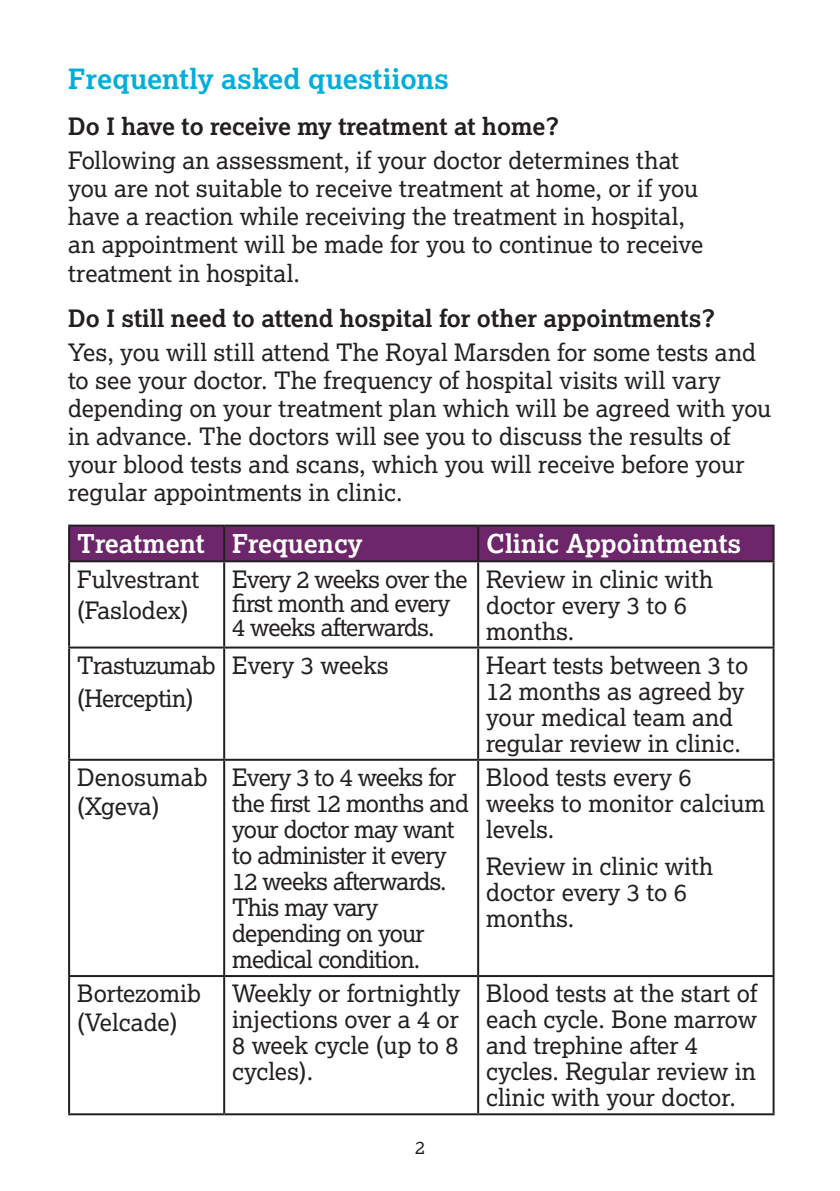
<style>
.page{position:relative;width:840px;height:1191px;background:#fff}
.page>*{position:absolute;margin:0;border:0;box-sizing:border-box;transform-origin:0 0}
.Headings{font:700 28px "Lexia";letter-spacing:.005em;color:#00aedc}
.Text_bold{font:700 26px "Lexia";color:#fff}
.Lexia_body{font:24px/28px "Lexia";letter-spacing:-.005em;color:#231f20}
.Text_bold-2{font:24px/26px "Lexia";color:#231f20}
.Text_bold-3{font:24px/26px "Lexia";letter-spacing:-.03em;color:#231f20}
.Text_bold-4{font:700 24px "Lexia";color:#231f20}
.Text_bold-5{font:24px "Lexia";letter-spacing:-.02em;color:#231f20}
.t1{font:18px "Lexia";color:#231f20}
</style>
<div class="page">
<div style="left:70px;top:526px;width:702px;height:34px;background:#6c2669"></div>
<hr style="left:68px;top:524px;width:156px;height:2px;background:#231f20">
<hr style="left:68px;top:526px;width:2px;height:34px;background:#231f20">
<hr style="left:224px;top:524px;width:254px;height:2px;background:#231f20">
<hr style="left:223px;top:526px;width:2px;height:34px;background:#231f20">
<hr style="left:478px;top:524px;width:296px;height:2px;background:#231f20">
<hr style="left:477px;top:526px;width:2px;height:34px;background:#231f20">
<hr style="left:772px;top:526px;width:2px;height:34px;background:#231f20">
<hr style="left:68px;top:560px;width:156px;height:2px;background:#231f20">
<hr style="left:68px;top:562px;width:2px;height:84px;background:#231f20">
<hr style="left:224px;top:560px;width:254px;height:2px;background:#231f20">
<hr style="left:223px;top:562px;width:2px;height:84px;background:#231f20">
<hr style="left:478px;top:560px;width:296px;height:2px;background:#231f20">
<hr style="left:477px;top:562px;width:2px;height:84px;background:#231f20">
<hr style="left:772px;top:562px;width:2px;height:84px;background:#231f20">
<hr style="left:68px;top:646px;width:156px;height:2px;background:#231f20">
<hr style="left:68px;top:648px;width:2px;height:111px;background:#231f20">
<hr style="left:224px;top:646px;width:254px;height:2px;background:#231f20">
<hr style="left:223px;top:648px;width:2px;height:111px;background:#231f20">
<hr style="left:478px;top:646px;width:296px;height:2px;background:#231f20">
<hr style="left:477px;top:648px;width:2px;height:111px;background:#231f20">
<hr style="left:772px;top:648px;width:2px;height:111px;background:#231f20">
<hr style="left:68px;top:759px;width:156px;height:2px;background:#231f20">
<hr style="left:68px;top:761px;width:2px;height:214px;background:#231f20">
<hr style="left:224px;top:759px;width:254px;height:2px;background:#231f20">
<hr style="left:223px;top:761px;width:2px;height:214px;background:#231f20">
<hr style="left:478px;top:759px;width:296px;height:2px;background:#231f20">
<hr style="left:477px;top:761px;width:2px;height:214px;background:#231f20">
<hr style="left:772px;top:761px;width:2px;height:214px;background:#231f20">
<hr style="left:68px;top:975px;width:156px;height:2px;background:#231f20">
<hr style="left:68px;top:977px;width:2px;height:136px;background:#231f20">
<hr style="left:224px;top:975px;width:254px;height:2px;background:#231f20">
<hr style="left:223px;top:977px;width:2px;height:136px;background:#231f20">
<hr style="left:478px;top:975px;width:296px;height:2px;background:#231f20">
<hr style="left:477px;top:977px;width:2px;height:136px;background:#231f20">
<hr style="left:772px;top:977px;width:2px;height:136px;background:#231f20">
<hr style="left:68px;top:1113px;width:156px;height:2px;background:#231f20">
<hr style="left:224px;top:1113px;width:254px;height:2px;background:#231f20">
<hr style="left:478px;top:1113px;width:296px;height:2px;background:#231f20">
<p class="Headings" style="left:68px;top:61px;width:382px">Frequently asked questiions</p>
<p class="Text_bold-4" style="left:68px;top:111px;width:492px">Do I have to receive my treatment at home?</p>
<p class="Lexia_body" style="left:68px;top:145px;width:636px">Following an assessment, if your doctor determines that you are not suitable to receive treatment at home, or if you have a reaction while receiving the treatment in hospital, an appointment will be made for you to continue to receive treatment in hospital.</p>
<p class="Text_bold-4" style="left:68px;top:304px;width:648px">Do I still need to attend hospital for other appointments?</p>
<p class="Lexia_body" style="left:68px;top:338px;width:704px">Yes, you will still attend The Royal Marsden for some tests and to see your doctor. The frequency of hospital visits will vary depending on your treatment plan which will be agreed with you in advance. The doctors will see you to discuss the results of your blood tests and scans, which you will receive before your regular appointments in clinic.</p>
<p class="Text_bold" style="left:77px;top:527px;width:129px">Treatment</p>
<p class="Text_bold" style="left:232px;top:527px;width:132px">Frequency</p>
<p class="Text_bold" style="left:486px;top:527px;width:256px">Clinic Appointments</p>
<p class="Text_bold-2" style="left:77px;top:565px;width:124px">Fulvestrant</p>
<p class="Text_bold-2" style="left:77px;top:597px;width:113px">(Faslodex)</p>
<p class="Text_bold-3" style="left:232px;top:566px;width:237px;line-height:24px">Every 2 weeks over the first month and every<br>4 weeks afterwards.</p>
<p class="Text_bold-2" style="left:486px;top:565px;width:228px">Review in clinic with doctor every 3 to 6 months.</p>
<p class="Text_bold-5" style="left:77px;top:650px;width:140px">Trastuzumab</p>
<p class="Text_bold-5" style="left:77px;top:683px;width:118px">(Herceptin)</p>
<p class="Text_bold-2" style="left:232px;top:651px;width:158px">Every 3 weeks</p>
<p class="Text_bold-2" style="left:486px;top:651px;width:263px">Heart tests between 3 to<br>12 months as agreed by your medical team and regular review in clinic.</p>
<p class="Text_bold-2" style="left:77px;top:762px;width:132px;line-height:28.8px">Denosumab (Xgeva)</p>
<p class="Text_bold-3" style="left:232px;top:763px;width:238px">Every 3 to 4 weeks for the first 12 months and your doctor may want to administer it every<br>12 weeks afterwards.<br>This may vary depending on your medical condition.</p>
<p class="Text_bold-2" style="left:486px;top:763px;width:280px">Blood tests every 6 weeks to monitor calcium levels.</p>
<p class="Text_bold-2" style="left:486px;top:853px;width:228px">Review in clinic with doctor every 3 to 6 months.</p>
<p class="Text_bold-2" style="left:77px;top:978px;width:125px;line-height:28.8px">Bortezomib (Velcade)</p>
<p class="Text_bold-2" style="left:232px;top:980px;width:229px;text-align:justify">Weekly or fortnightly injections over a 4 or 8 week cycle (up to 8 cycles).</p>
<p class="Text_bold-2" style="left:486px;top:980px;width:273px">Blood tests at the start of each cycle. Bone marrow and trephine after 4 cycles. Regular review in clinic with your doctor.</p>
<p class="t1" style="left:415px;top:1135px;width:11px">2</p>
</div>
